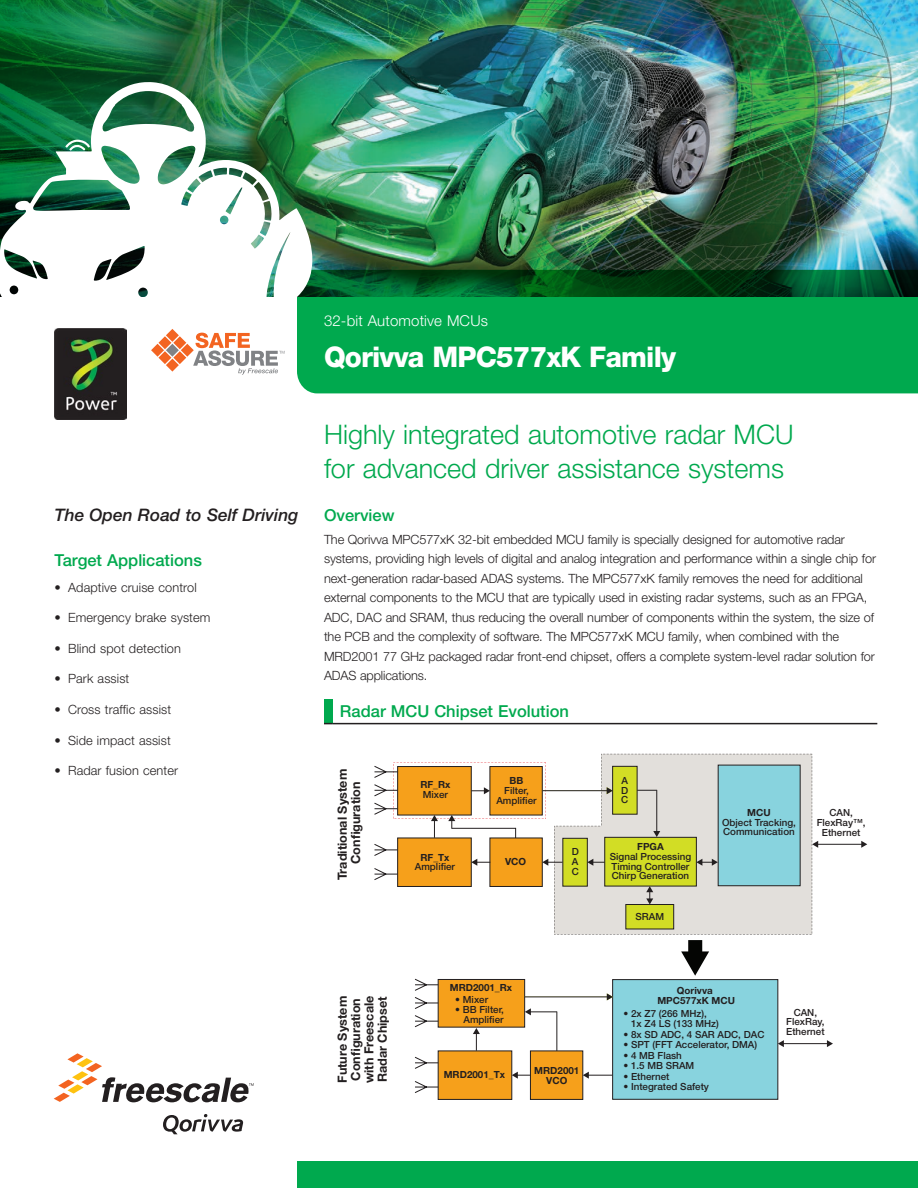
<style>
.page{position:relative;width:918px;height:1188px;background:#fff}
.page>*{position:absolute;margin:0;border:0;box-sizing:border-box;transform-origin:0 0}
.BR11_MainHeader{font:800 28.5px "Helvetica Neue LT Pro";letter-spacing:-.03em;color:#fff}
.BR11_Subhead{font:300 27px/34.5px "Helvetica Neue LT Pro";color:#00a94e}
.BR11_Subhead2{font:italic 500 17.25px "Helvetica Neue LT Pro";color:#231f20}
.BR11_Subhead2-2{font:500 16.5px "Helvetica Neue LT Pro";color:#00a94e}
.BR11_TableHeader{font:500 16.5px "Helvetica Neue LT Pro";color:#00a94e}
.BR11_BodyCopy{font:300 15px "Helvetica Neue LT Pro";letter-spacing:.01em;color:#fff}
.BR11_BodyCopy-2{font:300 12.75px/19.5px "Helvetica Neue LT Pro";letter-spacing:-.01em;color:#231f20}
.BR11_BodyBullets-tig{font:300 12.75px "Helvetica Neue LT Pro";letter-spacing:.01em;color:#231f20}
.t1{font:700 12.6px/13.4px "Helvetica Neue LT Pro";color:#231f20;text-align:center}
.t2{font:500 9.75px/9.8px "Helvetica Neue LT Pro";color:#231f20;text-align:center}
.t3{font:700 9.75px/9.8px "Helvetica Neue LT Pro";color:#231f20;text-align:center}
.s1{font-weight:500}
.s2{font-weight:700}
</style>
<div class="page">
<img style="left:377px;top:0;width:541px;height:270px">
<svg style="left:312px;top:270px;width:606px;height:123px;background:#009543"></svg>
<img style="left:0;top:0;width:377px;height:297px">
<div style="left:297px;top:1161px;width:621px;height:27px;background:#00a94e"></div>
<svg style="left:54px;top:1053px;width:200px;height:49px"></svg>
<svg style="left:163px;top:1114px;width:80px;height:20px"></svg>
<img style="left:0;top:82px;width:312px;height:338px">
<svg style="left:65px;top:140px;width:25px;height:11px"></svg>
<svg style="left:151px;top:329px;width:134px;height:46px"></svg>
<img style="left:54px;top:329px;width:72px;height:91px">
<div style="left:324px;top:699px;width:8px;height:25px;background:#00a94e"></div>
<hr style="left:332px;top:723px;width:545px;height:1px;background:#231f20">
<hr style="left:328px;top:735px;width:550px;height:1px;background:#170000">
<svg style="left:554px;top:754px;width:258px;height:180px;background:#e1dedb"></svg>
<div style="left:718px;top:765px;width:82px;height:121px;background:#88d3de"></div>
<div style="left:612px;top:979px;width:166px;height:120px;background:#88d3de;border:1px solid #231f20"></div>
<div style="left:397px;top:838px;width:74px;height:49px;background:#f6a01b;border:1px solid #231f20"></div>
<div style="left:688px;top:940px;width:14px;height:16px;background:#040503"></div>
<svg style="left:681px;top:951px;width:28px;height:25px"></svg>
<hr style="left:542px;top:790px;width:66px;height:1px;background:#231f20">
<svg style="left:607px;top:787px;width:5px;height:7px"></svg>
<svg style="left:697px;top:859px;width:21px;height:7px"></svg>
<svg style="left:646px;top:886px;width:7px;height:18px"></svg>
<hr style="left:656px;top:790px;width:1px;height:42px;background:#231f20">
<svg style="left:653px;top:831px;width:7px;height:6px"></svg>
<svg style="left:637px;top:790px;width:20px;height:1px"></svg>
<hr style="left:817px;top:844px;width:45px;height:1px;background:#231f20">
<svg style="left:812px;top:841px;width:6px;height:7px"></svg>
<svg style="left:861px;top:841px;width:6px;height:7px"></svg>
<div style="left:605px;top:837px;width:92px;height:49px;background:#d2dd25;border:1px solid #231f20"></div>
<div style="left:612px;top:766px;width:25px;height:48px;background:#d2dd25;border:1px solid #231f20"></div>
<div style="left:563px;top:838px;width:25px;height:48px;background:#d2dd25;border:1px solid #231f20"></div>
<div style="left:626px;top:904px;width:48px;height:25px;background:#d2dd25;border:1px solid #231f20"></div>
<div style="left:490px;top:838px;width:52px;height:49px;background:#f6a01b;border:1px solid #231f20"></div>
<svg style="left:587px;top:859px;width:18px;height:7px"></svg>
<svg style="left:374px;top:762px;width:189px;height:119px"></svg>
<div style="left:438px;top:1051px;width:74px;height:49px;background:#f6a01b;border:1px solid #231f20"></div>
<hr style="left:525px;top:997px;width:83px;height:1px;background:#231f20">
<svg style="left:607px;top:993px;width:6px;height:7px"></svg>
<div style="left:530px;top:1051px;width:53px;height:49px;background:#f6a01b;border:1px solid #231f20"></div>
<svg style="left:583px;top:1072px;width:29px;height:7px"></svg>
<svg style="left:415px;top:978px;width:143px;height:116px"></svg>
<hr style="left:783px;top:1043px;width:45px;height:1px;background:#231f20">
<svg style="left:778px;top:1040px;width:6px;height:7px"></svg>
<svg style="left:827px;top:1040px;width:6px;height:7px"></svg>
<hr style="left:557px;top:1012px;width:1px;height:39px;background:#231f20">
<p class="BR11_Subhead2" style="left:55px;top:504px;width:245px">The Open Road to Self Driving</p>
<p class="BR11_Subhead2-2" style="left:55px;top:550px;width:149px">Target Applications</p>
<p class="BR11_BodyBullets-tig" style="left:55px;top:579px;width:144px">• Adaptive cruise control</p>
<p class="BR11_BodyBullets-tig" style="left:55px;top:610px;width:157px">• Emergency brake system</p>
<p class="BR11_BodyBullets-tig" style="left:55px;top:640px;width:128px">• Blind spot detection</p>
<p class="BR11_BodyBullets-tig" style="left:55px;top:671px;width:76px">• Park assist</p>
<p class="BR11_BodyBullets-tig" style="left:55px;top:702px;width:118px">• Cross traffic assist</p>
<p class="BR11_BodyBullets-tig" style="left:55px;top:732px;width:118px">• Side impact assist</p>
<p class="BR11_BodyBullets-tig" style="left:55px;top:763px;width:125px">• Radar fusion center</p>
<p class="BR11_BodyCopy" style="left:324px;top:312px;width:165px">32-bit Automotive MCUs</p>
<p class="BR11_MainHeader" style="left:324px;top:340px;width:354px">Qorivva MPC577xK Family</p>
<p class="BR11_Subhead" style="left:324px;top:416px;width:471px">Highly integrated automotive radar MCU for advanced driver assistance systems</p>
<p class="BR11_Subhead2-2" style="left:324px;top:505px;width:72px">Overview</p>
<p class="BR11_BodyCopy-2" style="left:324px;top:529px;width:554px">The Qorivva MPC577xK 32-bit embedded MCU family is specially designed for automotive radar systems, providing high levels of digital and analog integration and performance within a single chip for next-generation radar-based ADAS systems. The MPC577xK family removes the need for additional external components to the MCU that are typically used in existing radar systems, such as an FPGA, ADC, DAC and SRAM, thus reducing the overall number of components within the system, the size of the PCB and the complexity of software. The MPC577xK MCU family, when combined with the MRD2001 77 GHz packaged radar front-end chipset, offers a complete system-level radar solution for ADAS applications.</p>
<p class="BR11_TableHeader" style="left:340px;top:701px;width:231px">Radar MCU Chipset Evolution</p>
<p class="t1" style="left:335px;top:880px;width:113px;rotate:-90deg">Traditional System<br>Configuration</p>
<p class="t3" style="left:420px;top:779px;width:32px;text-align:left">RF_Rx<br><span class="s1">Mixer</span></p>
<p class="t2" style="left:415px;top:852px;width:42px"><span class="s2">RF_Tx<br></span>Amplifier</p>
<p class="t2" style="left:496px;top:776px;width:42px"><span class="s2">BB<br></span>Filter,<br>Amplifier</p>
<p class="t2" style="left:621px;top:775px;width:9px;text-align:justify">A D C</p>
<p class="t3" style="left:505px;top:856px;width:23px">VCO</p>
<p class="t2" style="left:572px;top:847px;width:9px;text-align:justify">D A C</p>
<p class="t2" style="left:610px;top:841px;width:83px"><span class="s2">FPGA<br></span>Signal Processing<br>Timing Controller<br>Chirp Generation</p>
<p class="t2" style="left:636px;top:911px;width:30px">SRAM</p>
<p class="t2" style="left:722px;top:807px;width:75px"><span class="s2">MCU<br></span>Object Tracking,<br>Communication</p>
<p class="t2" style="left:817px;top:808px;width:50px">CAN,<br>FlexRay™,<br>Ethernet</p>
<p class="t3" style="left:450px;top:983px;width:64px">MRD2001_Rx</p>
<p class="t1" style="left:335px;top:1083px;width:89px;text-align:left;rotate:-90deg">Future System<br>Configuration with Freescale<br>Radar Chipset</p>
<p class="t2" style="left:455px;top:995px;width:34px">• Mixer</p>
<p class="t2" style="left:455px;top:1005px;width:50px;text-align:right">• BB Filter,<br>Amplifier</p>
<p class="t3" style="left:444px;top:1069px;width:63px">MRD2001_Tx</p>
<p class="t3" style="left:534px;top:1066px;width:47px">MRD2001<br>VCO</p>
<p class="t3" style="left:657px;top:985px;width:79px">Qorivva<br>MPC577xK MCU</p>
<p class="t2" style="left:631px;top:1008px;width:89px;line-height:10.5px;text-align:left;text-indent:-8px">• 2x Z7 (266 MHz),<br>1x Z4 LS (133 MHz)</p>
<p class="t2" style="left:623px;top:1029px;width:143px">• 8x SD ADC, 4 SAR ADC, DAC</p>
<p class="t2" style="left:623px;top:1040px;width:135px">• SPT (FFT Accelerator, DMA)</p>
<p class="t2" style="left:623px;top:1050px;width:60px">• 4 MB Flash</p>
<p class="t2" style="left:623px;top:1061px;width:72px">• 1.5 MB SRAM</p>
<p class="t2" style="left:623px;top:1071px;width:48px">• Ethernet</p>
<p class="t2" style="left:623px;top:1082px;width:87px">• Integrated Safety</p>
<p class="t2" style="left:786px;top:1007px;width:40px">CAN,<br>FlexRay,<br>Ethernet</p>
</div>
